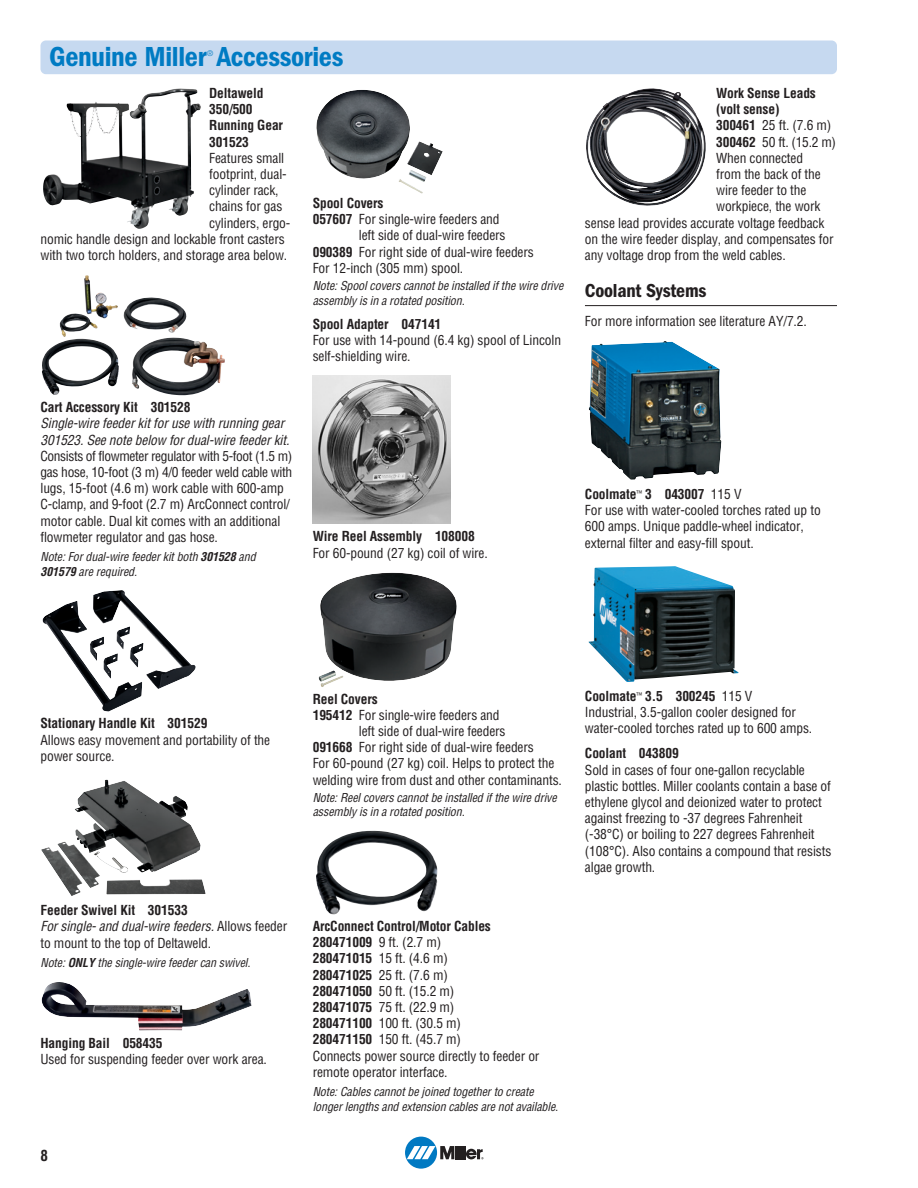
<style>
.page{position:relative;width:918px;height:1188px;background:#fff}
.page>*{position:absolute;margin:0;border:0;box-sizing:border-box;transform-origin:0 0}
.t1{font:28.5px "ITC Franklin Gothic Std Dm Cd";letter-spacing:-.01em;color:#007bc3}
.t2{font:19.5px "ITC Franklin Gothic Std Dm Cd";letter-spacing:-.01em;color:#231f20}
.t3{font:700 condensed 15px "Helvetica";color:#231f20}
.t4{font:condensed 13.5px/16.2px "Helvetica";letter-spacing:-.01em;color:#231f20}
.t5{font:700 condensed 13.5px "Helvetica";letter-spacing:-.01em;color:#231f20}
.t6{font:italic condensed 12px/14.4px "Helvetica";color:#231f20}
.t7{font:condensed 7.5px "Helvetica";color:#007bc3}
.s1{font-weight:700}
.s2{font-style:italic}
</style>
<div class="page">
<div style="left:405px;top:1137px;width:32px;height:32px;background:#0079c2;border-radius:50%"></div>
<svg style="left:407px;top:1146px;width:76px;height:13px"></svg>
<div style="left:40px;top:40px;width:797px;height:34px;background:#c6d9f0;border-radius:5px"></div>
<hr style="left:585px;top:305px;width:252px;height:1px;background:#231f20">
<img style="left:62px;top:88px;width:139px;height:103px">
<img style="left:42px;top:590px;width:154px;height:122px">
<img style="left:75px;top:779px;width:126px;height:94px">
<img style="left:42px;top:982px;width:210px;height:49px">
<img style="left:316px;top:830px;width:122px;height:85px">
<img style="left:586px;top:88px;width:120px;height:118px">
<img style="left:42px;top:275px;width:159px;height:120px">
<img style="left:589px;top:341px;width:133px;height:139px">
<img style="left:588px;top:566px;width:151px;height:116px">
<img style="left:316px;top:90px;width:127px;height:104px">
<img style="left:313px;top:376px;width:137px;height:148px">
<img style="left:318px;top:572px;width:139px;height:115px">
<p class="t1" style="left:49px;top:47px;width:296px">Genuine Miller Accessories</p>
<p class="t7" style="left:207px;top:50px;width:7px">®</p>
<p class="t5" style="left:209px;top:88px;width:56px">Deltaweld</p>
<p class="t5" style="left:209px;top:104px;width:45px">350/500</p>
<p class="t5" style="left:209px;top:120px;width:75px">Running Gear</p>
<p class="t5" style="left:209px;top:136px;width:41px">301523</p>
<p class="t4" style="left:209px;top:151px;width:77px">Features small</p>
<p class="t4" style="left:209px;top:167px;width:79px">footprint, dual-</p>
<p class="t4" style="left:209px;top:183px;width:71px">cylinder rack,</p>
<p class="t4" style="left:209px;top:200px;width:75px">chains for gas</p>
<p class="t4" style="left:209px;top:216px;width:83px">cylinders, ergo -</p>
<p class="t4" style="left:40px;top:232px;width:246px">nomic handle design and lockable front casters</p>
<p class="t4" style="left:40px;top:248px;width:248px">with two torch holders, and storage area below.</p>
<p class="t5" style="left:313px;top:198px;width:72px">Spool Covers</p>
<p class="t4" style="left:313px;top:212px;width:188px"><span class="s1">057607</span> For single-wire feeders and</p>
<p class="t4" style="left:359px;top:229px;width:148px">left side of dual-wire feeders</p>
<p class="t4" style="left:313px;top:245px;width:223px"><span class="s1">090389</span> For right side of dual-wire feeders</p>
<p class="t4" style="left:313px;top:261px;width:152px">For 12-inch (305 mm) spool.</p>
<p class="t6" style="left:313px;top:280px;width:255px">Note:Spoolcovers cannotbe installed ifthe wire drive assembly is in a rotated position.</p>
<p class="t4" style="left:313px;top:317px;width:250px"><span class="s1">Spool Adapter 047141<br></span>For use with 14-pound (6.4 kg) spool of Lincoln self-shielding wire.</p>
<p class="t4" style="left:40px;top:400px;width:253px"><span class="s1">Cart Accessory Kit 301528<br></span><span class="s2">Single-wire feederkitforuse with running gear 301523.See note below fordual-wire feederkit.<br></span>Consists of flowmeter regulator with 5-foot (1.5 m) gas hose, 10-foot (3 m) 4/0 feeder weld cable with lugs, 15-foot (4.6 m) work cable with 600-amp C-clamp, and 9-foot (2.7 m) ArcConnect control/ motor cable. Dual kit comes with an additional flowmeter regulator and gas hose.</p>
<p class="t6" style="left:40px;top:551px;width:219px">Note:Fordual-wire feederkitboth <span class="s1">301528</span> and<br><span class="s1">301579</span> are required.</p>
<p class="t4" style="left:313px;top:530px;width:177px"><span class="s1">Wire Reel Assembly 108008<br></span>For 60-pound (27 kg) coil of wire.</p>
<p class="t5" style="left:716px;top:88px;width:101px">Work Sense Leads</p>
<p class="t5" style="left:716px;top:104px;width:65px">(volt sense)</p>
<p class="t4" style="left:716px;top:119px;width:117px"><span class="s1">300461</span> 25 ft. (7.6 m)</p>
<p class="t4" style="left:716px;top:135px;width:122px"><span class="s1">300462</span> 50 ft. (15.2 m)</p>
<p class="t4" style="left:716px;top:151px;width:89px">When connected</p>
<p class="t4" style="left:716px;top:167px;width:106px">from the back of the</p>
<p class="t4" style="left:716px;top:183px;width:92px">wire feeder to the</p>
<p class="t4" style="left:716px;top:200px;width:106px">workpiece, the work</p>
<p class="t4" style="left:585px;top:216px;width:241px">sense lead provides accurate voltage feedback</p>
<p class="t4" style="left:585px;top:232px;width:250px">on the wire feeder display, and compensates for</p>
<p class="t4" style="left:585px;top:248px;width:202px">any voltage drop from the weld cables.</p>
<p class="t2" style="left:585px;top:284px;width:123px">Coolant Systems</p>
<p class="t4" style="left:585px;top:314px;width:223px">For more information see literature AY/7.2.</p>
<p class="t4" style="left:585px;top:487px;width:237px"><span class="s1">Coolmate</span><sup>™</sup> <span class="s1">3 043007</span> 115 V<br>For use with water-cooled torches rated up to 600 amps. Unique paddle-wheel indicator, external filter and easy-fill spout.</p>
<p class="t4" style="left:40px;top:717px;width:231px"><span class="s1">Stationary Handle Kit 301529<br></span>Allows easy movement and portability of the power source.</p>
<p class="t4" style="left:40px;top:903px;width:248px"><span class="s1">Feeder Swivel Kit 301533<br></span><span class="s2">Forsingle-and dual-wire feeders.</span>A l l o w s f e e d e r to mount to the top of Deltaweld.</p>
<p class="t6" style="left:40px;top:956px;width:214px">Note:<span class="s1">ONLY</span> the single-wire feedercan swivel.</p>
<p class="t4" style="left:40px;top:1036px;width:228px"><span class="s1">Hanging Bail 058435<br></span>Used for suspending feeder over work area.</p>
<p class="t3" style="left:40px;top:1150px;width:9px">8</p>
<p class="t5" style="left:313px;top:693px;width:67px">Reel Covers</p>
<p class="t4" style="left:313px;top:708px;width:188px"><span class="s1">195412</span> For single-wire feeders and</p>
<p class="t4" style="left:359px;top:724px;width:148px">left side of dual-wire feeders</p>
<p class="t4" style="left:313px;top:740px;width:223px"><span class="s1">091668</span> For right side of dual-wire feeders</p>
<p class="t4" style="left:313px;top:757px;width:243px">For 60-pound (27 kg) coil. Helps to protect the</p>
<p class="t4" style="left:313px;top:773px;width:251px">welding wire from dust and other contaminants.</p>
<p class="t6" style="left:313px;top:791px;width:248px">Note:Reelcovers cannotbe installed ifthe wire drive assembly is in a rotated position.</p>
<p class="t4" style="left:313px;top:919px;width:228px"><span class="s1">ArcConnect Control/Motor Cables<br>280471009</span> 9 ft. (2.7 m)<br><span class="s1">280471015</span> 15 ft. (4.6 m)<br><span class="s1">280471025</span> 25 ft. (7.6 m)<br><span class="s1">280471050</span> 50 ft. (15.2 m)<br><span class="s1">280471075</span> 75 ft. (22.9 m)<br><span class="s1">280471100</span> 100 ft. (30.5 m)<br><span class="s1">280471150</span> 150 ft. (45.7 m)<br>Connects power source directly to feeder or remote operator interface.</p>
<p class="t6" style="left:313px;top:1086px;width:249px">Note:Cables cannotbe joined togetherto create longerlengths and extension cables are notavailable.</p>
<p class="t4" style="left:585px;top:689px;width:229px"><span class="s1">Coolmate</span><sup>™</sup> <span class="s1">3.5 300245</span> 115 V<br>Industrial, 3.5-gallon cooler designed for water-cooled torches rated up to 600 amps.</p>
<p class="t4" style="left:585px;top:746px;width:248px"><span class="s1">Coolant 043809<br></span>Sold in cases of four one-gallon recyclable plastic bottles. Miller coolants contain a base of ethylene glycol and deionized water to protect against freezing to -37 degrees Fahrenheit (-38°C) or boiling to 227 degrees Fahrenheit (108°C). Also contains a compound that resists algae growth.</p>
</div>
